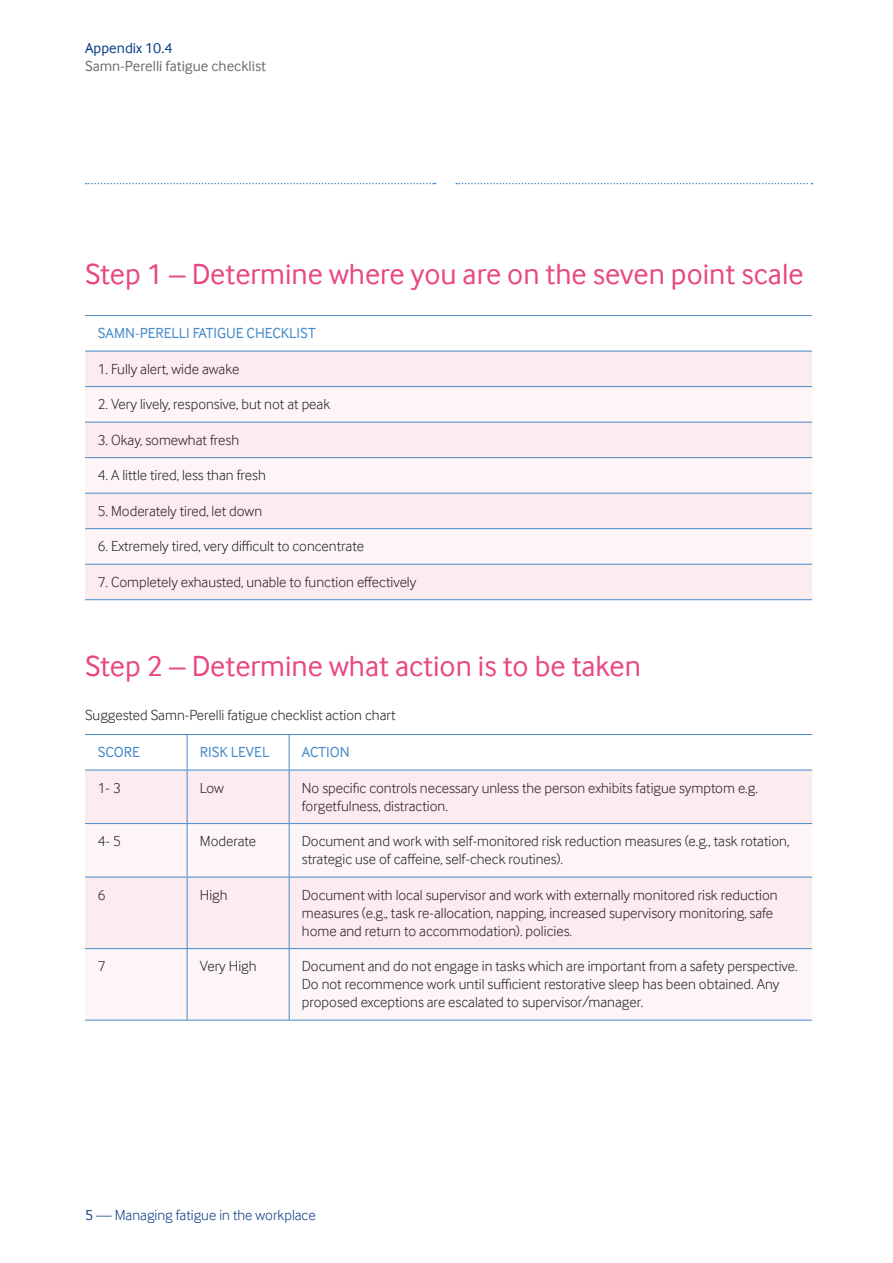
<style>
.page{position:relative;width:893px;height:1263px;background:#fff}
.page>*{position:absolute;margin:0;border:0;box-sizing:border-box;transform-origin:0 0}
.t1{font:30px "Inter Face";color:#e94683}
.t2{font:300 15px/18px "Inter Face";color:#231f20}
.t3{font:15px "Inter Face";color:#468ac9}
.t4{font:300 15px "Inter Face";color:#083981}
.t5{font:15px "Inter Face";color:#6c6d70}
.t6{font:15px "Inter Face";color:#083981}
.s1{font-weight:400}
</style>
<div class="page">
<div style="left:85px;top:352px;width:727px;height:247px;background:#fcebef"></div>
<svg style="left:85px;top:387px;width:727px;height:177px;fill:#fdf5f6"></svg>
<hr style="left:85px;top:315px;width:727px;height:1px;background:#468ac9">
<hr style="left:85px;top:351px;width:727px;height:1px;background:#468ac9">
<hr style="left:85px;top:386px;width:727px;height:1px;background:#468ac9">
<hr style="left:85px;top:422px;width:727px;height:1px;background:#468ac9">
<hr style="left:85px;top:457px;width:727px;height:1px;background:#468ac9">
<hr style="left:85px;top:493px;width:727px;height:1px;background:#468ac9">
<hr style="left:85px;top:528px;width:727px;height:1px;background:#468ac9">
<hr style="left:85px;top:564px;width:727px;height:1px;background:#468ac9">
<hr style="left:85px;top:599px;width:727px;height:1px;background:#468ac9">
<div style="left:85px;top:771px;width:727px;height:52px;background:#fcebef"></div>
<svg style="left:85px;top:824px;width:727px;height:196px;fill:#fdf5f6"></svg>
<hr style="left:85px;top:734px;width:102px;height:1px;background:#468ac9">
<hr style="left:187px;top:734px;width:102px;height:1px;background:#468ac9">
<hr style="left:187px;top:735px;width:1px;height:35px;background:#468ac9">
<hr style="left:289px;top:734px;width:523px;height:1px;background:#468ac9">
<hr style="left:289px;top:735px;width:1px;height:35px;background:#468ac9">
<hr style="left:85px;top:770px;width:102px;height:1px;background:#468ac9">
<hr style="left:187px;top:770px;width:102px;height:1px;background:#468ac9">
<hr style="left:187px;top:770px;width:1px;height:53px;background:#468ac9">
<hr style="left:289px;top:770px;width:523px;height:1px;background:#468ac9">
<hr style="left:289px;top:770px;width:1px;height:53px;background:#468ac9">
<hr style="left:85px;top:823px;width:102px;height:1px;background:#468ac9">
<hr style="left:187px;top:823px;width:102px;height:1px;background:#468ac9">
<hr style="left:187px;top:824px;width:1px;height:53px;background:#468ac9">
<hr style="left:289px;top:823px;width:523px;height:1px;background:#468ac9">
<hr style="left:289px;top:824px;width:1px;height:53px;background:#468ac9">
<hr style="left:85px;top:877px;width:102px;height:1px;background:#468ac9">
<hr style="left:187px;top:877px;width:102px;height:1px;background:#468ac9">
<hr style="left:187px;top:877px;width:1px;height:71px;background:#468ac9">
<hr style="left:289px;top:877px;width:523px;height:1px;background:#468ac9">
<hr style="left:289px;top:877px;width:1px;height:71px;background:#468ac9">
<hr style="left:85px;top:948px;width:102px;height:1px;background:#468ac9">
<hr style="left:187px;top:948px;width:102px;height:1px;background:#468ac9">
<hr style="left:187px;top:949px;width:1px;height:71px;background:#468ac9">
<hr style="left:289px;top:948px;width:523px;height:1px;background:#468ac9">
<hr style="left:289px;top:949px;width:1px;height:71px;background:#468ac9">
<hr style="left:85px;top:1020px;width:102px;height:1px;background:#468ac9">
<hr style="left:187px;top:1020px;width:102px;height:1px;background:#468ac9">
<hr style="left:289px;top:1020px;width:523px;height:1px;background:#468ac9">
<svg style="left:86px;top:183px;width:350px;height:1px"></svg>
<svg style="left:456px;top:183px;width:356px;height:1px"></svg>
<p class="t6" style="left:85px;top:39px;width:89px">Appendix 10.4</p>
<p class="t5" style="left:85px;top:57px;width:183px">Samn-Perelli fatigue checklist</p>
<h1 class="t1" style="left:85px;top:257px;width:720px">Step 1 – Determine where you are on the seven point scale</h1>
<p class="t3" style="left:98px;top:325px;width:219px">SAMN-PERELLI FATIGUE CHECKLIST</p>
<p class="t2" style="left:98px;top:360px;width:143px">1. Fully alert, wide awake</p>
<p class="t2" style="left:98px;top:395px;width:234px">2. Very lively, responsive, but not at peak</p>
<p class="t2" style="left:98px;top:431px;width:143px">3. Okay, somewhat fresh</p>
<p class="t2" style="left:98px;top:466px;width:170px">4. A little tired, less than fresh</p>
<p class="t2" style="left:98px;top:502px;width:166px">5. Moderately tired, let down</p>
<p class="t2" style="left:98px;top:537px;width:268px">6. Extremely tired, very difficult to concentrate</p>
<p class="t2" style="left:98px;top:573px;width:320px">7. Completely exhausted, unable to function effectively</p>
<h1 class="t1" style="left:85px;top:649px;width:557px">Step 2 – Determine what action is to be taken</h1>
<p class="t2" style="left:85px;top:705px;width:312px">Suggested Samn-Perelli fatigue checklist action chart</p>
<p class="t3" style="left:98px;top:744px;width:44px">SCORE</p>
<p class="t3" style="left:200px;top:744px;width:71px">RISK LEVEL</p>
<p class="t3" style="left:302px;top:744px;width:49px">ACTION</p>
<p class="t2" style="left:98px;top:779px;width:25px">1- 3</p>
<p class="t2" style="left:200px;top:779px;width:26px">Low</p>
<p class="t2" style="left:302px;top:779px;width:457px">No specific controls necessary unless the person exhibits fatigue symptom e.g. forgetfulness, distraction.</p>
<p class="t2" style="left:98px;top:832px;width:25px">4- 5</p>
<p class="t2" style="left:200px;top:832px;width:58px">Moderate</p>
<p class="t2" style="left:302px;top:832px;width:489px">Document and work with self-monitored risk reduction measures (e.g., task rotation, strategic use of caffeine, self-check routines).</p>
<p class="t2" style="left:98px;top:886px;width:9px">6</p>
<p class="t2" style="left:200px;top:886px;width:29px">High</p>
<p class="t2" style="left:302px;top:886px;width:477px">Document with local supervisor and work with externally monitored risk reduction measures (e.g., task re-allocation, napping, increased supervisory monitoring, safe home and return to accommodation). policies.</p>
<p class="t2" style="left:98px;top:957px;width:9px">7</p>
<p class="t2" style="left:200px;top:957px;width:58px">Very High</p>
<p class="t2" style="left:302px;top:957px;width:497px">Document and do not engage in tasks which are important from a safety perspective.<br>Do not recommence work until sufficient restorative sleep has been obtained. Any proposed exceptions are escalated to supervisor/manager.</p>
<p class="t4" style="left:85px;top:1206px;width:232px"><span class="s1">5</span> — Managing fatigue in the workplace</p>
</div>
